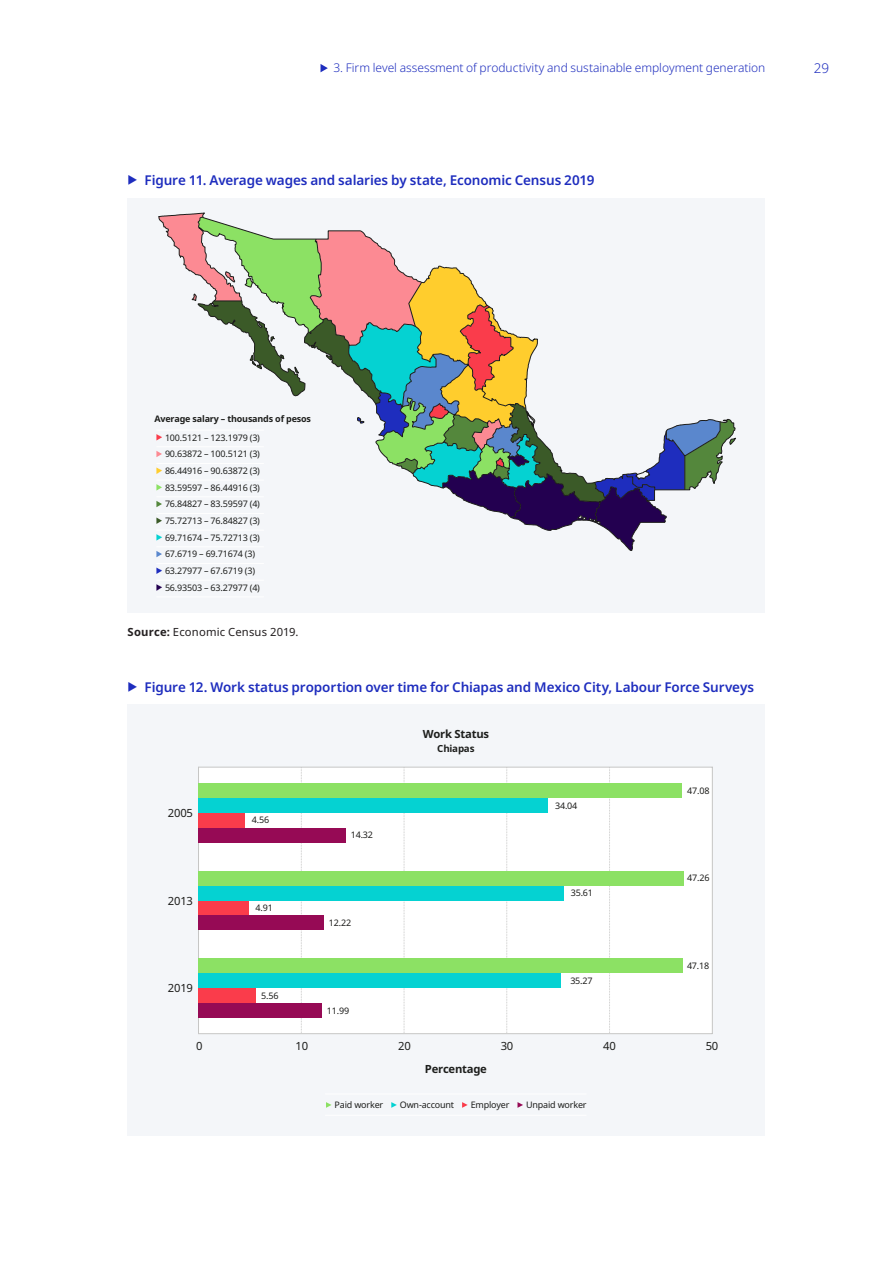
<style>
.page{position:relative;width:893px;height:1263px;background:#fff}
.page>*{position:absolute;margin:0;border:0;box-sizing:border-box;transform-origin:0 0}
.t1{font:600 13.5px "Noto Sans";letter-spacing:-.01em;color:#1e2dbe}
.t2{font:300 13.5px "Noto Sans";color:#1e2dbe}
.t3{font:300 12px "Noto Sans";letter-spacing:-.005em;color:#1e2dbe}
.t4{font:11.25px "Noto Sans";letter-spacing:.015em;color:#231f20}
.t5{font:700 11.25px "Noto Sans";letter-spacing:-.02em;color:#1d1e1c}
.t6{font:11.25px "Noto Sans";letter-spacing:-.02em;color:#1d1d1b}
.t7{font:11.25px "Noto Sans";letter-spacing:-.02em;color:#1d1e1c}
.t8{font:700 9.75px "Noto Sans";letter-spacing:-.02em;color:#1d1e1c}
.t9{font:9px/16.6px "Noto Sans";letter-spacing:-.02em;color:#1d1e1c}
.t10{font:9px "Noto Sans";letter-spacing:-.02em;color:#1d1d1b}
.t11{font:700 9px "Noto Sans";letter-spacing:-.02em;color:#1d1e1c}
.s1{font-weight:700}
</style>
<div class="page">
<svg style="left:320px;top:64px;width:8px;height:8px"></svg>
<div style="left:128px;top:198px;width:637px;height:414px;background:#f4f6f9"></div>
<div style="left:128px;top:704px;width:637px;height:431px;background:#f4f6f9"></div>
<hr style="left:156px;top:563px;width:108px;height:1px;background:#fff">
<hr style="left:156px;top:580px;width:108px;height:1px;background:#fff">
<hr style="left:156px;top:597px;width:108px;height:1px;background:#fff">
<svg style="left:156px;top:567px;width:6px;height:7px"></svg>
<svg style="left:156px;top:584px;width:6px;height:7px"></svg>
<svg style="left:156px;top:213px;width:580px;height:344px"></svg>
<svg style="left:383px;top:282px;width:337px;height:242px"></svg>
<div style="left:199px;top:767px;width:513px;height:267px;background:#fff"></div>
<hr style="left:199px;top:1033px;width:513px;height:1px;background:#c6c6c5">
<hr style="left:199px;top:767px;width:513px;height:1px;background:#c6c6c5">
<hr style="left:712px;top:767px;width:1px;height:267px;background:#c6c6c5">
<svg style="left:609px;top:768px;width:1px;height:265px"></svg>
<svg style="left:506px;top:768px;width:1px;height:265px"></svg>
<svg style="left:301px;top:768px;width:1px;height:265px"></svg>
<svg style="left:404px;top:767px;width:1px;height:266px"></svg>
<hr style="left:198px;top:767px;width:1px;height:267px;background:#c6c6c5">
<div style="left:199px;top:783px;width:483px;height:15px;background:#8ce164"></div>
<div style="left:199px;top:798px;width:349px;height:15px;background:#05d2d2"></div>
<div style="left:199px;top:813px;width:46px;height:15px;background:#fa3c4b"></div>
<div style="left:199px;top:828px;width:147px;height:15px;background:#960a55"></div>
<div style="left:199px;top:870px;width:485px;height:15px;background:#8ce164"></div>
<div style="left:199px;top:885px;width:365px;height:15px;background:#05d2d2"></div>
<div style="left:199px;top:900px;width:50px;height:15px;background:#fa3c4b"></div>
<div style="left:199px;top:915px;width:125px;height:15px;background:#960a55"></div>
<div style="left:199px;top:958px;width:484px;height:15px;background:#8ce164"></div>
<div style="left:199px;top:973px;width:362px;height:15px;background:#05d2d2"></div>
<div style="left:199px;top:988px;width:57px;height:15px;background:#fa3c4b"></div>
<div style="left:199px;top:1003px;width:123px;height:15px;background:#960a55"></div>
<hr style="left:325px;top:1115px;width:262px;height:1px;background:#fff">
<hr style="left:325px;top:1094px;width:262px;height:1px;background:#fff">
<svg style="left:326px;top:1102px;width:6px;height:6px"></svg>
<svg style="left:391px;top:1102px;width:6px;height:6px"></svg>
<svg style="left:462px;top:1102px;width:6px;height:6px"></svg>
<svg style="left:517px;top:1102px;width:6px;height:6px"></svg>
<h2 class="t3" style="left:333px;top:60px;width:434px">3. Firm level assessment of productivity and sustainable employment generation</h2>
<h1 class="t2" style="left:814px;top:59px;width:17px">29</h1>
<h1 class="t1" style="left:145px;top:170px;width:451px">Figure 11. Average wages and salaries by state, Economic Census 2019</h1>
<p class="t11" style="left:154px;top:415px;width:158px">Average salary – thousands of pesos</p>
<p class="t9" style="left:165px;top:430px;width:97px">100.5121 – 123.1979 (3)<br>90.63872 – 100.5121 (3)<br>86.44916 – 90.63872 (3)<br>83.59597 – 86.44916 (3)<br>76.84827 – 83.59597 (4)<br>75.72713 – 76.84827 (3)<br>69.71674 – 75.72713 (3)<br>67.6719 – 69.71674 (3)<br>63.27977 – 67.6719 (3)<br>56.93503 – 63.27977 (4)</p>
<p class="t4" style="left:128px;top:624px;width:173px"><span class="s1">Source:</span> Economic Census 2019.</p>
<h1 class="t1" style="left:145px;top:677px;width:611px">Figure 12. Work status proportion over time for Chiapas and Mexico City, Labour Force Surveys</h1>
<p class="t6" style="left:168px;top:808px;width:27px">2005</p>
<p class="t6" style="left:168px;top:896px;width:27px">2013</p>
<p class="t6" style="left:168px;top:984px;width:27px">2019</p>
<p class="t10" style="left:252px;top:816px;width:19px">4.56</p>
<p class="t10" style="left:256px;top:904px;width:19px">4.91</p>
<p class="t10" style="left:261px;top:992px;width:19px">5.56</p>
<p class="t10" style="left:351px;top:831px;width:24px">14.32</p>
<p class="t10" style="left:329px;top:919px;width:24px">12.22</p>
<p class="t10" style="left:327px;top:1007px;width:24px">11.99</p>
<p class="t5" style="left:423px;top:729px;width:68px">Work Status</p>
<p class="t8" style="left:437px;top:745px;width:39px">Chiapas</p>
<p class="t10" style="left:555px;top:802px;width:24px">34.04</p>
<p class="t10" style="left:571px;top:889px;width:24px">35.61</p>
<p class="t10" style="left:570px;top:977px;width:24px">35.27</p>
<p class="t10" style="left:687px;top:787px;width:24px">47.08</p>
<p class="t10" style="left:687px;top:874px;width:24px">47.26</p>
<p class="t10" style="left:687px;top:962px;width:24px">47.18</p>
<p class="t7" style="left:196px;top:1041px;width:8px">0</p>
<p class="t7" style="left:296px;top:1041px;width:14px">10</p>
<p class="t7" style="left:501px;top:1041px;width:14px">30</p>
<p class="t7" style="left:398px;top:1041px;width:14px">20</p>
<p class="t7" style="left:706px;top:1041px;width:14px">50</p>
<p class="t7" style="left:603px;top:1041px;width:14px">40</p>
<p class="t5" style="left:425px;top:1064px;width:64px">Percentage</p>
<p class="t9" style="left:335px;top:1097px;width:50px">Paid worker</p>
<p class="t9" style="left:400px;top:1097px;width:56px">Own-account</p>
<p class="t9" style="left:471px;top:1097px;width:40px">Employer</p>
<p class="t9" style="left:526px;top:1097px;width:62px">Unpaid worker</p>
</div>
